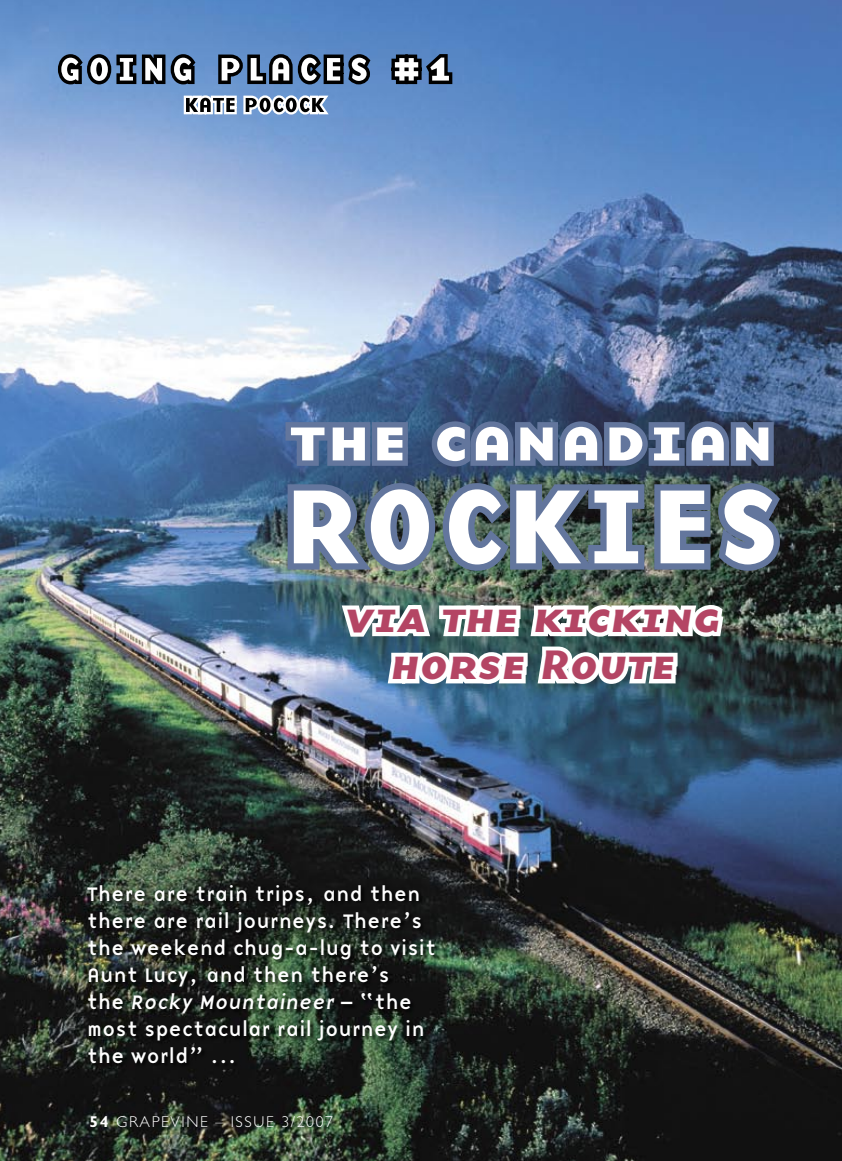
<style>
.page{position:relative;width:842px;height:1161px;background:#fff}
.page>*{position:absolute;margin:0;border:0;box-sizing:border-box;transform-origin:0 0}
.t1{font:109.12px "Base Nine SCB";letter-spacing:.05em;color:#fff}
.t2{font:63px "Base Nine SCB";letter-spacing:.04em;color:#fff}
.t3{font:42.75px/47.2px "Base Nine SCBI";letter-spacing:.01em;color:#b44564;text-align:center}
.t4{font:20.25px/27px "Base Nine";letter-spacing:-.01em;color:#fff}
.t5{font:20.25px "Base Nine I";letter-spacing:-.01em;color:#fff}
.t6{font:300 15.75px "Gill Sans";letter-spacing:.1em;color:#fff}
.s1{font-family:"Base Nine"}
.s2{font-weight:700}
</style>
<div class="page">
<img style="left:0;top:0;width:842px;height:1161px">
<div style="left:86px;top:884px;width:355px;height:185px;background:#000;opacity:.9"></div>
<svg style="left:388px;top:54px;width:64px;height:34px"></svg>
<svg style="left:58px;top:54px;width:316px;height:61px"></svg>
<img style="left:280px;top:416px;width:507px;height:273px">
<h2 class="t2" style="left:290px;top:389px;width:484px">the canadian</h2>
<h1 class="t1" style="left:285px;top:440px;width:495px">ROCKIES</h1>
<h3 class="t3" style="left:345px;top:592px;width:378px">via the kicking horse Route</h3>
<p class="t4" style="left:87px;top:880px;width:351px">There are train trips, and then there are rail journeys. There’s the weekend chug-a-lug to visit<br>Aunt Lucy, and then there’s</p>
<p class="t5" style="left:87px;top:987px;width:327px"><span class="s1">the</span> Rocky Mountaineer <span class="s1">– “the</span></p>
<p class="t4" style="left:87px;top:1015px;width:340px">most spectacular rail journey in the world” ...</p>
<p class="t6" style="left:90px;top:1113px;width:245px"><span class="s2">54</span> GRAPEVINE – ISSUE 3/2007</p>
</div>
